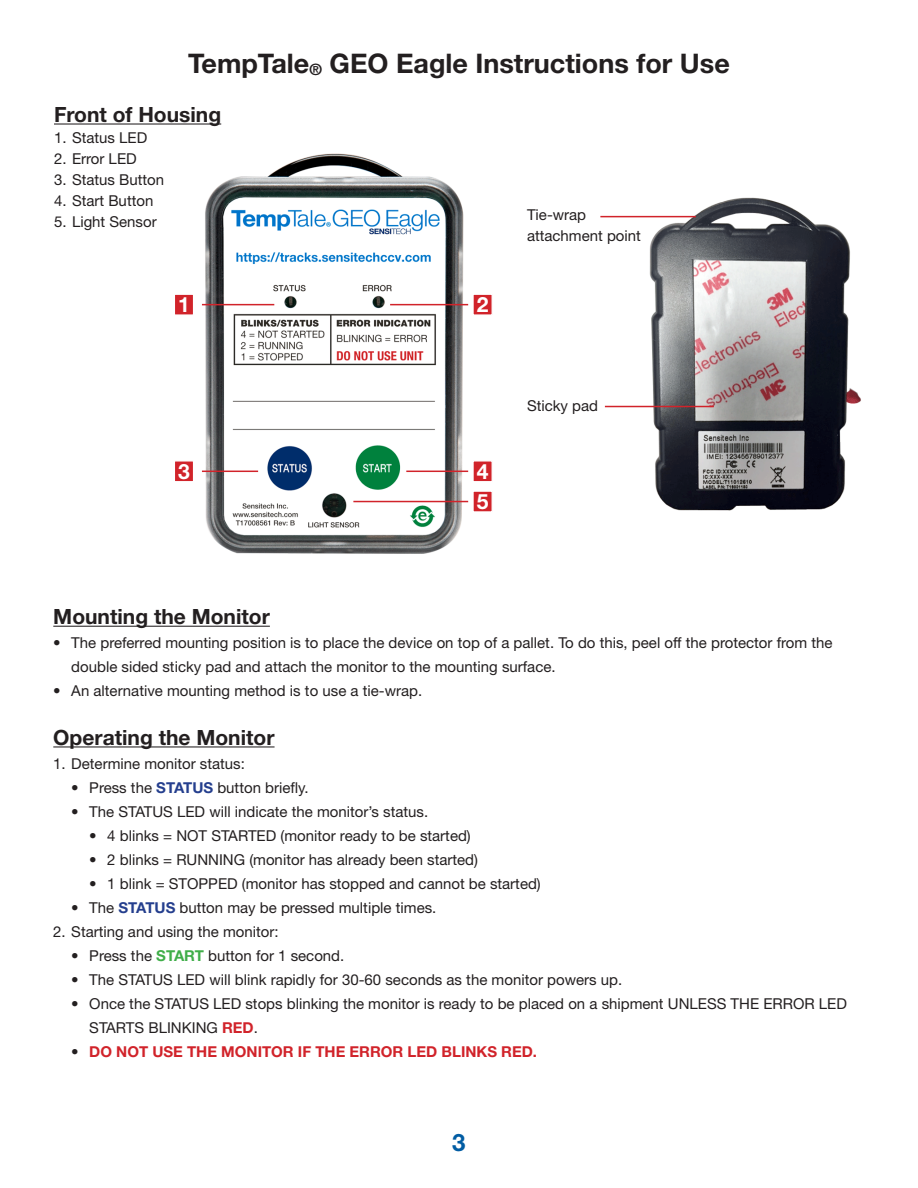
<style>
.page{position:relative;width:918px;height:1188px;background:#fff}
.page>*{position:absolute;margin:0;border:0;box-sizing:border-box;transform-origin:0 0}
.t1{font:700 27px "Helvetica Neue LT Std";color:#231f20}
.t2{font:700 24px "Helvetica Neue LT Std";color:#015ca3}
.t3{font:700 21px "Helvetica Neue LT Std";color:#231f20}
.t4{font:700 21px "Helvetica Neue LT Std";color:#fff}
.t5{font:15px/24px "Helvetica Neue LT Std";color:#231f20}
.t6{font:700 15px "Helvetica Neue LT Std";color:#d1232a}
.s1{font-size:15.75px}
.s2{font-weight:700;color:#253f8e}
.s3{font-weight:700;color:#40ae49}
.s4{font-weight:700;color:#d1232a}
.s5{font-weight:400;color:#231f20}
</style>
<div class="page">
<img style="left:203px;top:153px;width:263px;height:401px">
<hr style="left:202px;top:304px;width:72px;height:1px;background:#d1232a">
<hr style="left:202px;top:471px;width:56px;height:1px;background:#d1232a">
<hr style="left:390px;top:304px;width:78px;height:1px;background:#d1232a">
<hr style="left:406px;top:471px;width:62px;height:1px;background:#d1232a">
<hr style="left:353px;top:501px;width:115px;height:1px;background:#d1232a">
<div style="left:174px;top:294px;width:20px;height:22px;background:#d1232a;border:1px solid #fff"></div>
<div style="left:174px;top:460px;width:20px;height:22px;background:#d1232a;border:1px solid #fff"></div>
<div style="left:473px;top:294px;width:20px;height:22px;background:#d1232a;border:1px solid #fff"></div>
<div style="left:473px;top:460px;width:20px;height:22px;background:#d1232a;border:1px solid #fff"></div>
<div style="left:473px;top:491px;width:20px;height:21px;background:#d1232a;border:1px solid #fff"></div>
<hr style="left:54px;top:123px;width:167px;height:2px;background:#231f20">
<hr style="left:53px;top:626px;width:217px;height:1px;background:#231f20">
<hr style="left:53px;top:746px;width:222px;height:1px;background:#231f20">
<img style="left:645px;top:197px;width:216px;height:314px">
<hr style="left:600px;top:216px;width:96px;height:1px;background:#d1232a">
<hr style="left:605px;top:406px;width:109px;height:1px;background:#d1232a">
<p class="t1" style="left:188px;top:47px;width:543px">TempTale<span class="s1">®</span> GEO Eagle Instructions for Use</p>
<p class="t3" style="left:54px;top:101px;width:169px">Front of Housing</p>
<p class="t5" style="left:54px;top:125px;width:95px">1. Status LED</p>
<p class="t5" style="left:54px;top:146px;width:84px">2. Error LED</p>
<p class="t5" style="left:54px;top:167px;width:112px">3. Status Button</p>
<p class="t5" style="left:54px;top:188px;width:101px">4. Start Button</p>
<p class="t5" style="left:54px;top:209px;width:104px">5. Light Sensor</p>
<p class="t4" style="left:178px;top:292px;width:13px">1</p>
<p class="t4" style="left:178px;top:458px;width:13px">3</p>
<p class="t4" style="left:477px;top:292px;width:13px">2</p>
<p class="t4" style="left:477px;top:458px;width:13px">4</p>
<p class="t4" style="left:477px;top:488px;width:13px">5</p>
<p class="t5" style="left:527px;top:203px;width:61px">Tie-wrap</p>
<p class="t5" style="left:527px;top:224px;width:115px">attachment point</p>
<p class="t5" style="left:527px;top:394px;width:73px">Sticky pad</p>
<p class="t3" style="left:53px;top:604px;width:218px">Mounting the Monitor</p>
<p class="t5" style="left:71px;top:631px;width:763px;text-indent:-18px">• The preferred mounting position is to place the device on top of a pallet. To do this, peel off the protector from the double sided sticky pad and attach the monitor to the mounting surface.</p>
<p class="t5" style="left:53px;top:679px;width:370px">• An alternative mounting method is to use a tie-wrap.</p>
<p class="t3" style="left:53px;top:724px;width:223px">Operating the Monitor</p>
<p class="t5" style="left:53px;top:751px;width:193px">1. Determine monitor status:</p>
<p class="t5" style="left:71px;top:775px;width:239px">• Press the <span class="s2">STATUS</span> button briefly.</p>
<p class="t5" style="left:71px;top:799px;width:358px">• The STATUS LED will indicate the monitor’s status.</p>
<p class="t5" style="left:89px;top:823px;width:383px">• 4 blinks = NOT STARTED (monitor ready to be started)</p>
<p class="t5" style="left:89px;top:847px;width:390px">• 2 blinks = RUNNING (monitor has already been started)</p>
<p class="t5" style="left:89px;top:871px;width:453px">• 1 blink = STOPPED (monitor has stopped and cannot be started)</p>
<p class="t5" style="left:71px;top:895px;width:367px">• The <span class="s2">STATUS</span> button may be pressed multiple times.</p>
<p class="t5" style="left:53px;top:919px;width:227px">2. Starting and using the monitor:</p>
<p class="t5" style="left:71px;top:943px;width:275px">• Press the <span class="s3">START</span> button for 1 second.</p>
<p class="t5" style="left:71px;top:967px;width:552px">• The STATUS LED will blink rapidly for 30-60 seconds as the monitor powers up.</p>
<p class="t5" style="left:89px;top:991px;width:759px;text-indent:-18px">• Once the STATUS LED stops blinking the monitor is ready to be placed on a shipment UNLESS THE ERROR LED<br>STARTS BLINKING <span class="s4">RED</span>.</p>
<p class="t6" style="left:71px;top:1042px;width:467px"><span class="s5">•</span> DO NOT USE THE MONITOR IF THE ERROR LED BLINKS RED.</p>
<h2 class="t2" style="left:452px;top:1128px;width:15px">3</h2>
</div>
